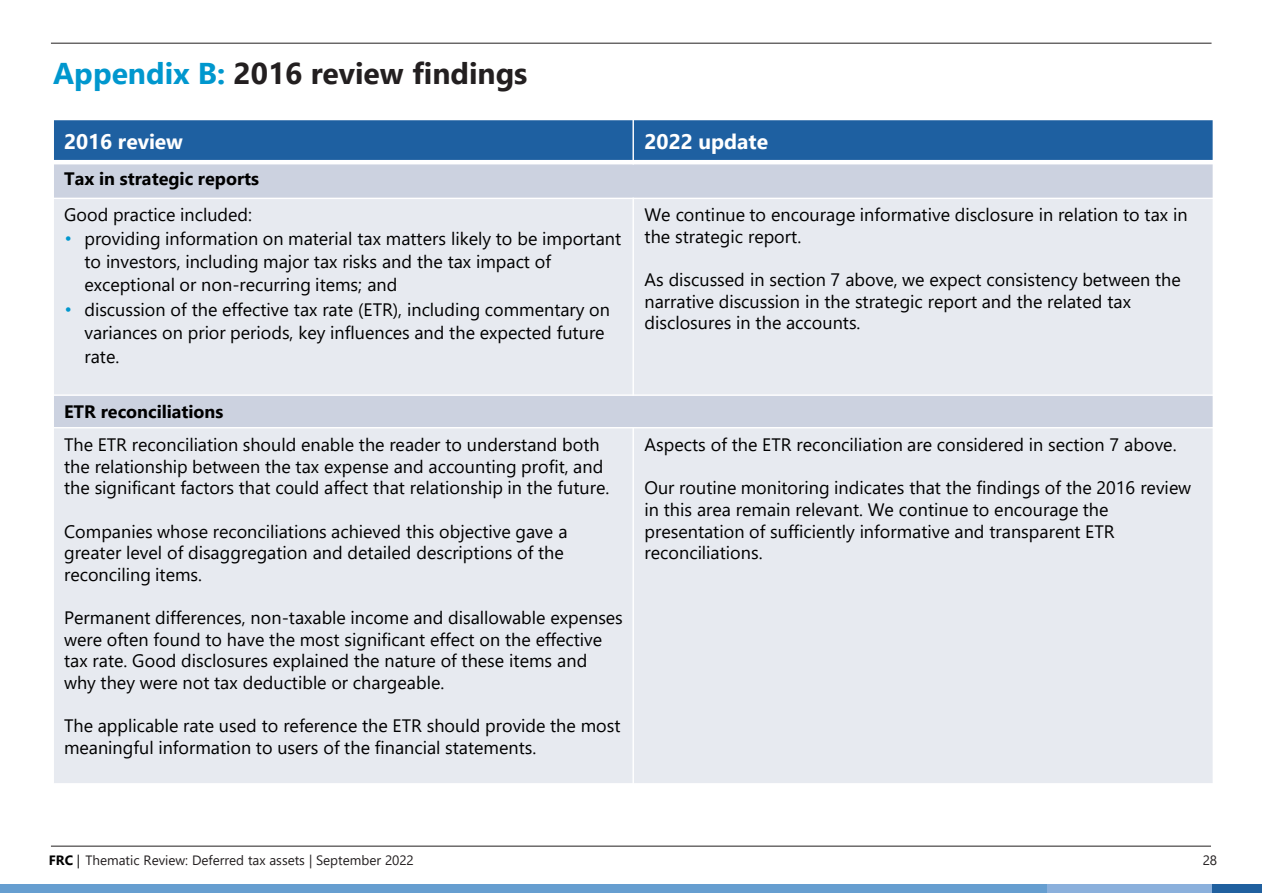
<style>
.page{position:relative;width:1263px;height:893px;background:#fff}
.page>*{position:absolute;margin:0;border:0;box-sizing:border-box;transform-origin:0 0}
.t1{font:700 30px "Segoe UI";color:#231f20}
.t2{font:700 21px "Segoe UI";color:#fff}
.t3{font:18px/21.6px "Segoe UI";color:#000}
.t4{font:700 18px "Segoe UI";color:#000}
.t5{font:13.5px "Segoe UI";letter-spacing:-.005em;color:#231f20}
.s1{color:#0097ce}
.s2{font-family:"Arial";color:#0097ce}
.s3{font-weight:700;color:#000}
.s4{color:#000}
</style>
<div class="page">
<hr style="left:51px;top:846px;width:1160px;height:1px;background:#231f20">
<div style="left:0;top:884px;width:1047px;height:9px;background:#669ed0"></div>
<div style="left:1047px;top:884px;width:166px;height:9px;background:#8bb0dc"></div>
<div style="left:1213px;top:884px;width:49px;height:9px;background:#20609f"></div>
<hr style="left:51px;top:43px;width:1161px;height:1px;background:#231f20">
<div style="left:53px;top:120px;width:580px;height:42px;background:#1e60a1"></div>
<div style="left:633px;top:120px;width:580px;height:42px;background:#1e60a1"></div>
<div style="left:53px;top:162px;width:1160px;height:36px;background:#ccd2e0"></div>
<div style="left:53px;top:198px;width:580px;height:197px;background:#e7eaf0"></div>
<div style="left:633px;top:198px;width:580px;height:197px;background:#e7eaf0"></div>
<div style="left:53px;top:395px;width:1160px;height:33px;background:#ccd2e0"></div>
<div style="left:53px;top:428px;width:580px;height:356px;background:#e7eaf0"></div>
<div style="left:633px;top:428px;width:580px;height:356px;background:#e7eaf0"></div>
<hr style="left:633px;top:119px;width:1px;height:45px;background:#fff">
<hr style="left:633px;top:198px;width:1px;height:198px;background:#fff">
<hr style="left:633px;top:427px;width:1px;height:357px;background:#fff">
<hr style="left:52px;top:160px;width:1162px;height:4px;background:#fff">
<hr style="left:52px;top:198px;width:1162px;height:1px;background:#fff">
<hr style="left:52px;top:394px;width:1162px;height:2px;background:#fff">
<hr style="left:52px;top:427px;width:1162px;height:1px;background:#fff">
<hr style="left:53px;top:119px;width:1px;height:665px;background:#fff">
<hr style="left:52px;top:783px;width:1162px;height:1px;background:#fff">
<h2 class="t1" style="left:53px;top:51px;width:476px"><span class="s1">Appendix B:</span> 2016 review findings</h2>
<p class="t2" style="left:64px;top:126px;width:120px">2016 review</p>
<p class="t2" style="left:645px;top:126px;width:125px">2022 update</p>
<p class="t4" style="left:64px;top:166px;width:197px">Tax in strategic reports</p>
<p class="t3" style="left:64px;top:203px;width:190px">Good practice included:</p>
<p class="t3" style="left:84px;top:226px;width:538px;line-height:23.2px;text-indent:-19px"><span class="s2">•</span> providing information on material tax matters likely to be important to investors, including major tax risks and the tax impact of exceptional or non-recurring items; and</p>
<p class="t3" style="left:84px;top:297px;width:527px;line-height:23.2px;text-indent:-19px"><span class="s2">•</span> discussion of the effective tax rate (ETR), including commentary on variances on prior periods, key influences and the expected future rate.</p>
<p class="t3" style="left:645px;top:203px;width:545px">We continue to encourage informative disclosure in relation to tax in the strategic report.</p>
<p class="t3" style="left:645px;top:268px;width:538px">As discussed in section 7 above, we expect consistency between the narrative discussion in the strategic report and the related tax disclosures in the accounts.</p>
<p class="t4" style="left:64px;top:399px;width:161px">ETR reconciliations</p>
<p class="t3" style="left:64px;top:433px;width:547px">The ETR reconciliation should enable the reader to understand both the relationship between the tax expense and accounting profit, and the significant factors that could affect that relationship in the future.</p>
<p class="t3" style="left:64px;top:519px;width:505px">Companies whose reconciliations achieved this objective gave a greater level of disaggregation and detailed descriptions of the reconciling items.</p>
<p class="t3" style="left:64px;top:606px;width:560px">Permanent differences, non-taxable income and disallowable expenses were often found to have the most significant effect on the effective tax rate. Good disclosures explained the nature of these items and why they were not tax deductible or chargeable.</p>
<p class="t3" style="left:64px;top:714px;width:558px">The applicable rate used to reference the ETR should provide the most meaningful information to users of the financial statements.</p>
<p class="t3" style="left:645px;top:433px;width:534px">Aspects of the ETR reconciliation are considered in section 7 above.</p>
<p class="t3" style="left:645px;top:476px;width:548px">Our routine monitoring indicates that the findings of the 2016 review in this area remain relevant. We continue to encourage the presentation of sufficiently informative and transparent ETR reconciliations.</p>
<p class="t5" style="left:49px;top:851px;width:366px"><span class="s3">FRC</span> <span class="s4">|</span> Thematic Review: Deferred tax assets | September 2022</p>
<p class="t5" style="left:1203px;top:851px;width:16px">28</p>
</div>
